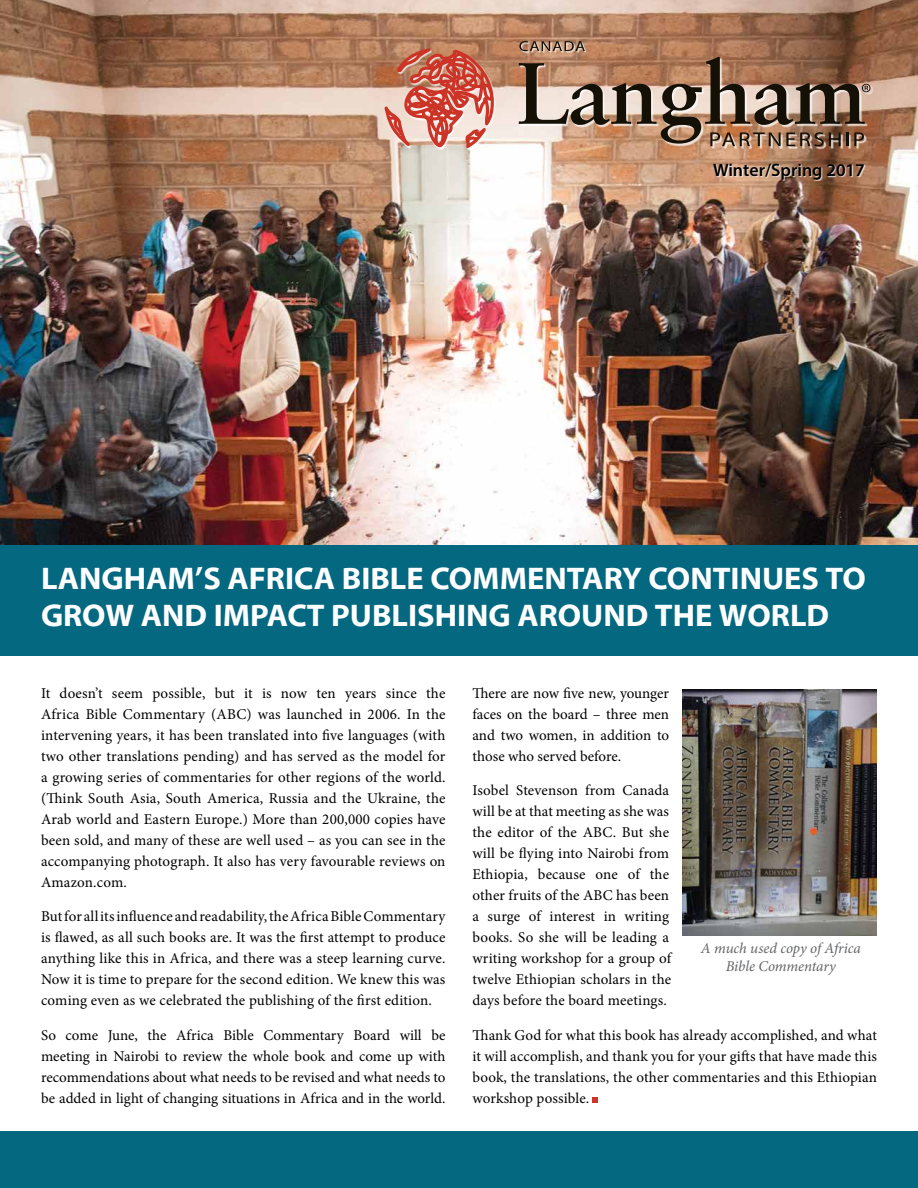
<style>
.page{position:relative;width:918px;height:1188px;background:#fff}
.page>*{position:absolute;margin:0;border:0;box-sizing:border-box;transform-origin:0 0}
.t1{font:700 31.5px/37.8px "Myriad Web Pro";color:#fff}
.t2{font:600 18px "Myriad Pro";color:#000}
.t3{font:15px/21px "Minion Pro";letter-spacing:.005em;color:#000;text-align:justify}
.t4{font:italic 15px/18px "Minion Pro";letter-spacing:-.01em;color:#636466;text-align:center}
</style>
<div class="page">
<img style="left:0;top:0;width:918px;height:546px">
<div style="left:385px;top:42px;width:488px;height:108px;background:#fff;opacity:.75"></div>
<svg style="left:384px;top:48px;width:110px;height:100px;background:#d58676"></svg>
<svg style="left:519px;top:41px;width:66px;height:10px"></svg>
<svg style="left:519px;top:57px;width:351px;height:89px;background:#9b7c67"></svg>
<div style="left:714px;top:163px;width:152px;height:18px;background:#fff;opacity:.75"></div>
<div style="left:0;top:546px;width:918px;height:110px;background:#036880"></div>
<div style="left:0;top:1132px;width:918px;height:56px;background:#036880"></div>
<svg style="left:592px;top:1098px;width:5px;height:5px"></svg>
<img style="left:683px;top:689px;width:194px;height:246px">
<p class="t2" style="left:713px;top:158px;width:153px">Winter/Spring 2017</p>
<h1 class="t1" style="left:41px;top:560px;width:826px">LANGHAM’S AFRICA BIBLE COMMENTARY CONTINUES TO<br>GROW AND IMPACT PUBLISHING AROUND THE WORLD</h1>
<p class="t3" style="left:41px;top:683px;width:406px">It doesn’t seem possible, but it is now ten years since the Africa Bible Commentary (ABC) was launched in 2006. In the intervening years, it has been translated into five languages (with two other translations pending) and has served as the model for a growing series of commentaries for other regions of the world. (Think South Asia, South America, Russia and the Ukraine, the Arab world and Eastern Europe.) More than 200,000 copies have been sold, and many of these are well used – as you can see in the accompanying photograph. It also has very favourable reviews on Amazon.com.</p>
<p class="t3" style="left:41px;top:906px;width:406px">But for all its influence and readability, the Africa Bible Commentary is flawed, as all such books are. It was the first attempt to produce anything like this in Africa, and there was a steep learning curve.<br>Now it is time to prepare for the second edition. We knew this was coming even as we celebrated the publishing of the first edition.</p>
<p class="t3" style="left:41px;top:1025px;width:406px">So come June, the Africa Bible Commentary Board will be meeting in Nairobi to review the whole book and come up with recommendations about what needs to be revised and what needs to be added in light of changing situations in Africa and in the world.</p>
<p class="t3" style="left:472px;top:683px;width:198px">There are now five new, younger faces on the board – three men and two women, in addition to those who served before.</p>
<p class="t3" style="left:472px;top:780px;width:200px;text-align:left">Isobel Stevenson from Canada will be at that meeting as she was the editor of the ABC. But she will be flying into Nairobi from<br>Ethiopia, because one of the other fruits of the ABC has been a surge of interest in writing books. So she will be leading a writing workshop for a group of twelve Ethiopian scholars in the days before the board meetings.</p>
<p class="t3" style="left:472px;top:1025px;width:406px">Thank God for what this book has already accomplished, and what it will accomplish, and thank you for your gifts that have made this book, the translations, the other commentaries and this Ethiopian workshop possible.</p>
<p class="t4" style="left:701px;top:939px;width:162px">A much used copy of Africa<br>Bible Commentary</p>
</div>
